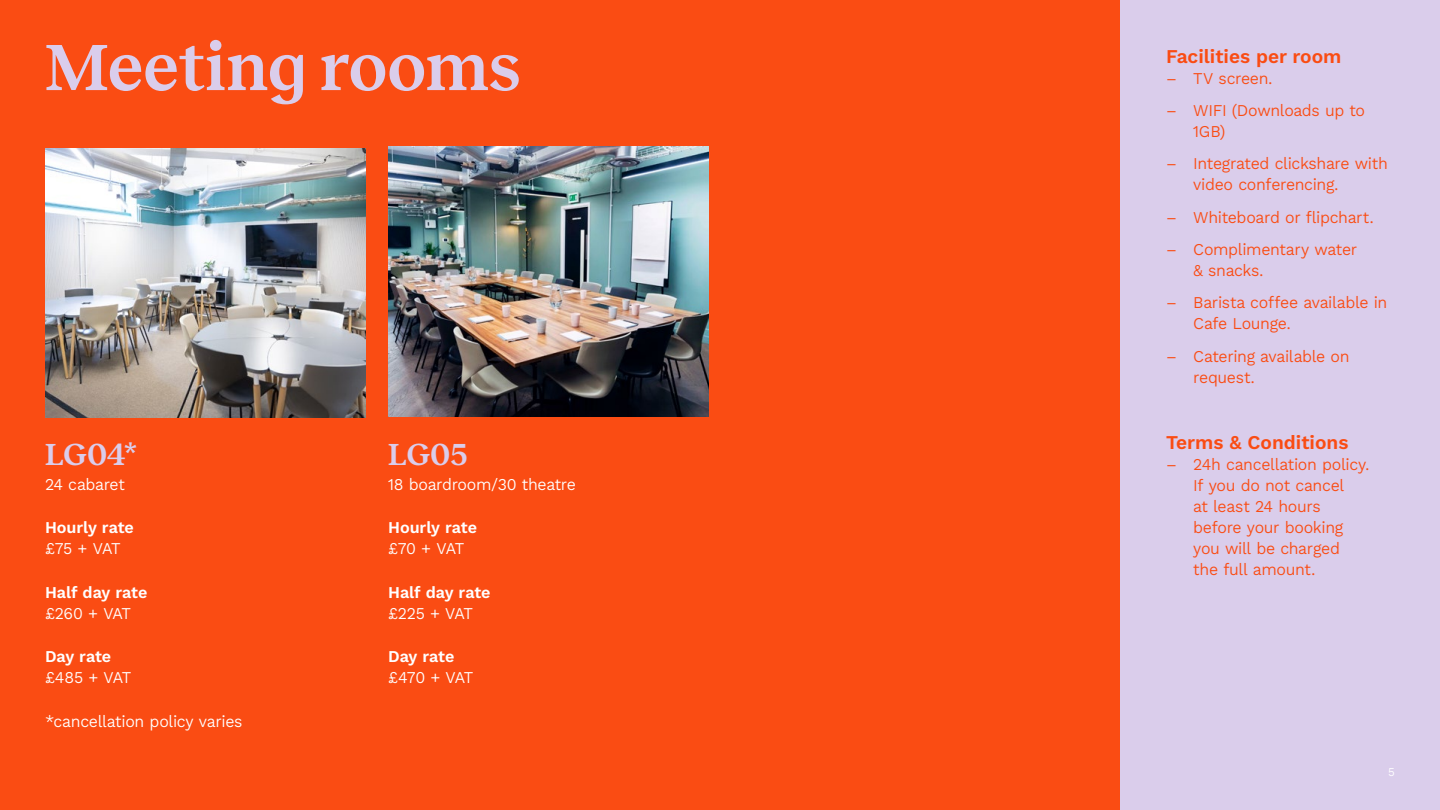
<style>
.page{position:relative;width:1440px;height:810px;background:#fa4c13}
.page>*{position:absolute;margin:0;border:0;box-sizing:border-box;transform-origin:0 0}
.t1{font:600 67.5px "Reckless";letter-spacing:.005em;color:#dacdeb}
.t2{font:600 31.5px "Reckless";letter-spacing:.005em;color:#dacdeb}
.t3{font:600 19.5px "Kantumruy Pro";color:#fa4c13}
.t4{font:16.5px/21px "Kantumruy Pro";letter-spacing:-.02em;color:#fa4c13}
.t5{font:16.5px "Kantumruy Pro";letter-spacing:-.02em;color:#fff}
.t6{font:600 16.5px "Kantumruy Pro";letter-spacing:-.005em;color:#fff}
.t7{font:12px "Kantumruy Pro";color:#fff}
</style>
<div class="page">
<img style="left:388px;top:146px;width:321px;height:270px">
<div style="left:1120px;top:0;width:320px;height:810px;background:#dacdeb"></div>
<img style="left:45px;top:148px;width:321px;height:270px">
<h1 class="t1" style="left:45px;top:18px;width:477px">Meeting rooms</h1>
<p class="t3" style="left:1166px;top:44px;width:177px">Facilities per room</p>
<p class="t4" style="left:1166px;top:69px;width:108px">– TV screen.</p>
<p class="t4" style="left:1193px;top:102px;width:173px;text-indent:-27px">– WIFI (Downloads up to<br>1GB)</p>
<p class="t4" style="left:1193px;top:155px;width:196px;text-indent:-27px">– Integrated clickshare with video conferencing.</p>
<p class="t4" style="left:1166px;top:208px;width:209px">– Whiteboard or flipchart.</p>
<p class="t4" style="left:1193px;top:240px;width:165px;text-indent:-27px">– Complimentary water &amp; snacks.</p>
<p class="t4" style="left:1193px;top:294px;width:196px;text-indent:-27px">– Barista coffee available in<br>Cafe Lounge.</p>
<p class="t4" style="left:1193px;top:347px;width:158px;text-indent:-27px">– Catering available on request.</p>
<h2 class="t2" style="left:45px;top:431px;width:94px">LG04*</h2>
<p class="t5" style="left:45px;top:474px;width:81px">24 cabaret</p>
<p class="t6" style="left:45px;top:517px;width:90px">Hourly rate</p>
<p class="t5" style="left:45px;top:538px;width:77px">£75 + VAT</p>
<p class="t6" style="left:45px;top:581px;width:104px">Half day rate</p>
<p class="t5" style="left:45px;top:603px;width:88px">£260 + VAT</p>
<p class="t6" style="left:45px;top:646px;width:68px">Day rate</p>
<p class="t5" style="left:45px;top:667px;width:88px">£485 + VAT</p>
<p class="t5" style="left:45px;top:711px;width:199px">*cancellation policy varies</p>
<h2 class="t2" style="left:388px;top:431px;width:81px">LG05</h2>
<p class="t5" style="left:388px;top:474px;width:189px">18 boardroom/30 theatre</p>
<p class="t6" style="left:388px;top:517px;width:90px">Hourly rate</p>
<p class="t5" style="left:388px;top:538px;width:78px">£70 + VAT</p>
<p class="t6" style="left:388px;top:581px;width:104px">Half day rate</p>
<p class="t5" style="left:388px;top:603px;width:86px">£225 + VAT</p>
<p class="t6" style="left:388px;top:646px;width:68px">Day rate</p>
<p class="t5" style="left:388px;top:667px;width:87px">£470 + VAT</p>
<p class="t3" style="left:1166px;top:430px;width:184px">Terms &amp; Conditions</p>
<p class="t4" style="left:1193px;top:455px;width:178px;text-indent:-27px">– 24h cancellation policy.<br>If you do not cancel<br>at least 24 hours before your booking you will be charged<br>the full amount.</p>
<p class="t7" style="left:1388px;top:765px;width:8px">5</p>
</div>
